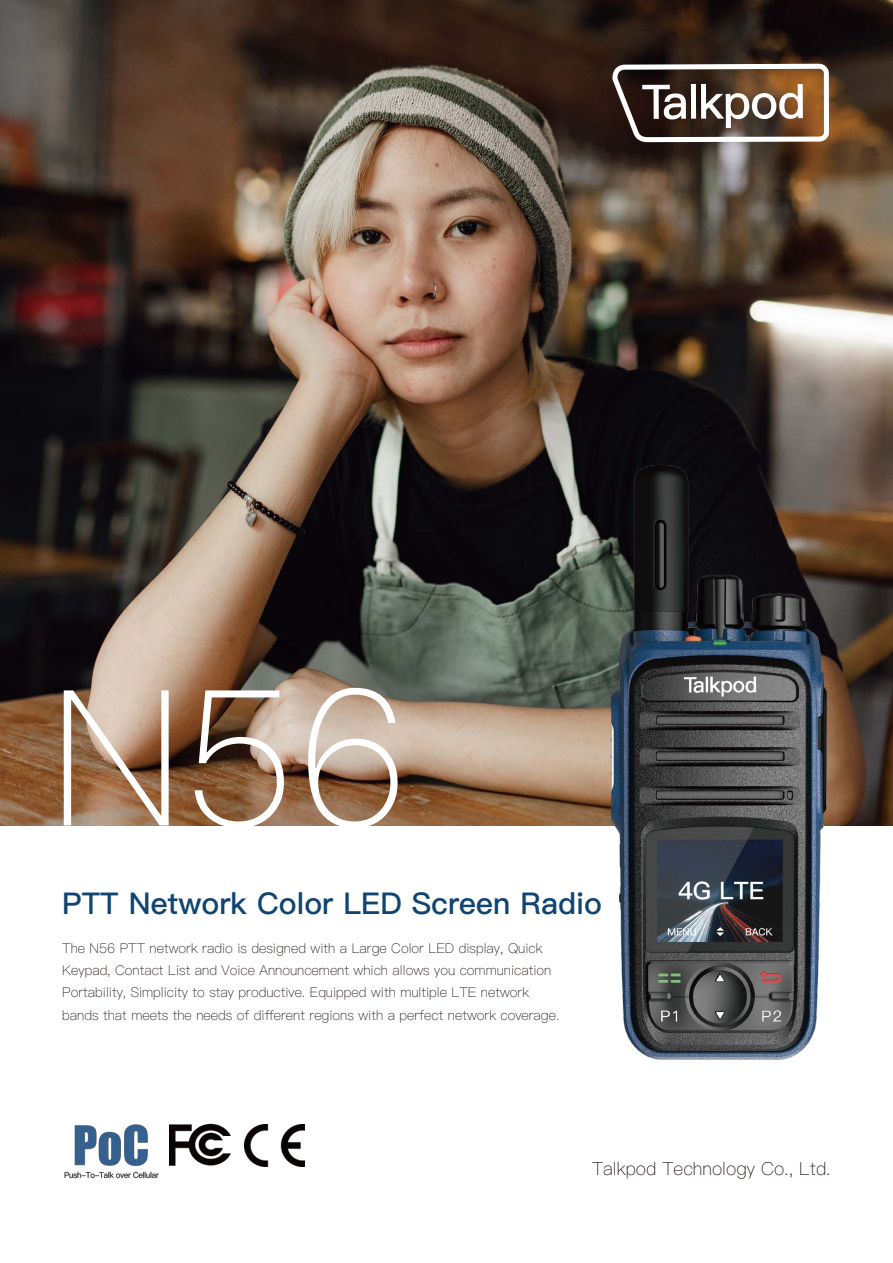
<style>
.page{position:relative;width:893px;height:1263px;background:#fff}
.page>*{position:absolute;margin:0;border:0;box-sizing:border-box;transform-origin:0 0}
.t1{font:189px "Ping Fang SC Light";color:#fff}
.t2{font:30px "Ping Fang SC Bold";color:#104471}
.t3{font:18px "Ping Fang SC Light";color:#221815}
.t4{font:13.5px/22.2px "Ping Fang SC Light";color:#221815}
</style>
<div class="page">
<img style="left:0;top:0;width:893px;height:825px">
<svg style="left:612px;top:64px;width:217px;height:78px"></svg>
<img style="left:64px;top:1124px;width:95px;height:55px">
<img style="left:245px;top:1124px;width:59px;height:43px">
<img style="left:170px;top:1123px;width:61px;height:43px">
<img style="left:589px;top:442px;width:262px;height:618px">
<h1 class="t1" style="left:50px;top:645px;width:361px">N56</h1>
<h2 class="t2" style="left:62px;top:885px;width:541px">PTT Network Color LED Screen Radio</h2>
<p class="t4" style="left:62px;top:937px;width:499px">The N56 PTT network radio is designed with a Large Color LED display, Quick Keypad, Contact List and Voice Announcement which allows you communication Portability, Simplicity to stay productive. Equipped with multiple LTE network bands that meets the needs of different regions with a perfect network coverage.</p>
<h3 class="t3" style="left:592px;top:1157px;width:240px">Talkpod Technology Co., Ltd.</h3>
</div>
